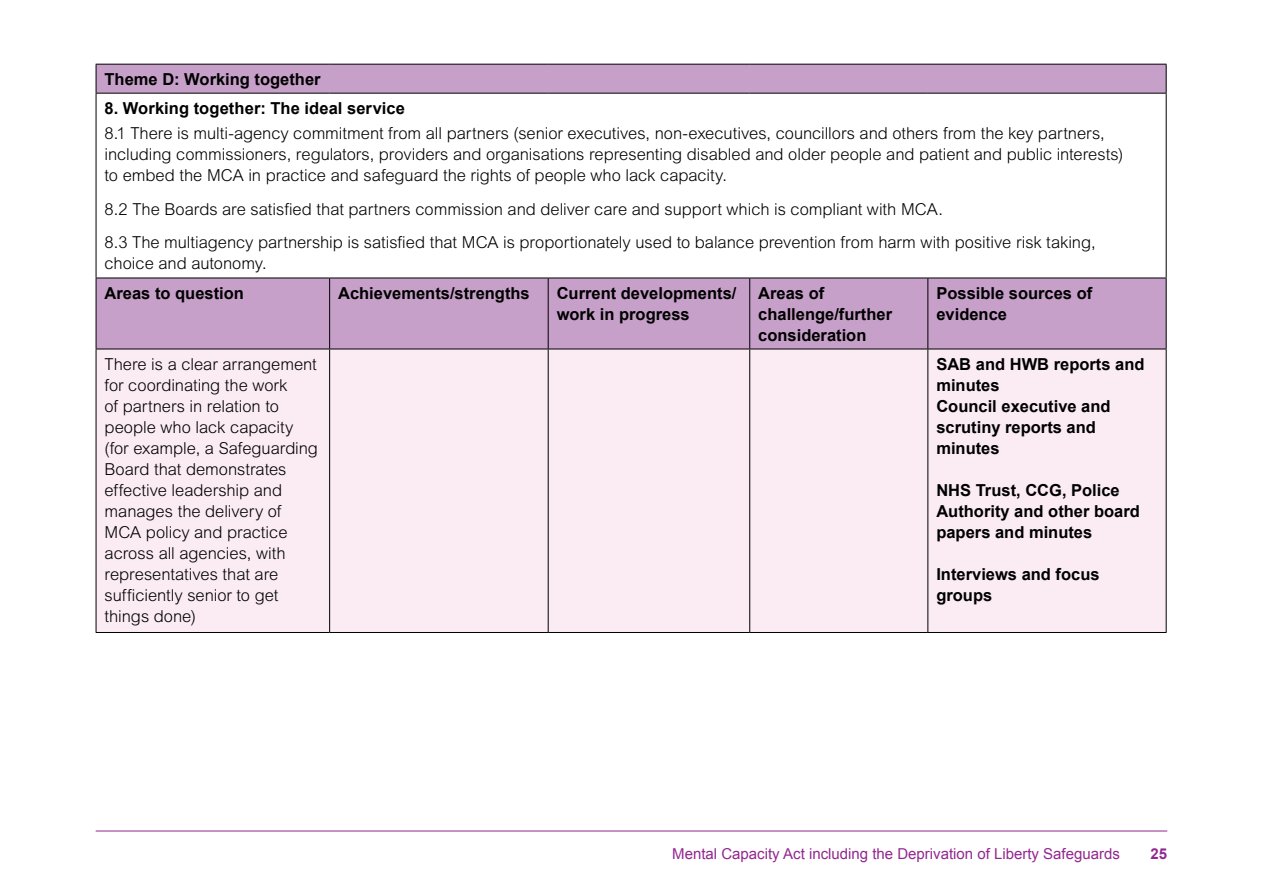
<style>
.page{position:relative;width:1263px;height:893px;background:#fff}
.page>*{position:absolute;margin:0;border:0;box-sizing:border-box;transform-origin:0 0}
.t1{font:300 16.5px/21px "Arial MT Std";color:#000}
.t2{font:700 16.5px/21px "Arial";color:#000}
.t3{font:15px "Arial";color:#92278f}
.t4{font:700 15px "Arial";color:#92278f}
</style>
<div class="page">
<hr style="left:96px;top:831px;width:1071px;height:1px;background:#92278f">
<div style="left:97px;top:65px;width:1069px;height:284px;background:#c7a0ca"></div>
<div style="left:96px;top:93px;width:1070px;height:185px;background:#fff"></div>
<div style="left:97px;top:350px;width:1069px;height:282px;background:#fbecf4"></div>
<hr style="left:329px;top:278px;width:1px;height:71px;background:#000">
<hr style="left:548px;top:278px;width:1px;height:71px;background:#000">
<hr style="left:927px;top:278px;width:1px;height:71px;background:#000">
<hr style="left:329px;top:349px;width:1px;height:283px;background:#000">
<hr style="left:548px;top:349px;width:1px;height:283px;background:#000">
<hr style="left:927px;top:349px;width:1px;height:283px;background:#000">
<hr style="left:1166px;top:349px;width:1px;height:283px;background:#000">
<hr style="left:96px;top:632px;width:234px;height:1px;background:#000">
<hr style="left:330px;top:632px;width:218px;height:1px;background:#000">
<hr style="left:548px;top:632px;width:202px;height:1px;background:#000">
<hr style="left:750px;top:632px;width:178px;height:1px;background:#000">
<hr style="left:928px;top:632px;width:238px;height:1px;background:#000">
<hr style="left:749px;top:278px;width:1px;height:71px;background:#000">
<hr style="left:96px;top:349px;width:1px;height:283px;background:#000">
<hr style="left:749px;top:349px;width:1px;height:283px;background:#000">
<hr style="left:96px;top:64px;width:234px;height:1px;background:#000">
<svg style="left:96px;top:65px;width:1px;height:28px"></svg>
<hr style="left:330px;top:64px;width:218px;height:1px;background:#000">
<hr style="left:548px;top:64px;width:202px;height:1px;background:#000">
<hr style="left:750px;top:64px;width:178px;height:1px;background:#000">
<hr style="left:928px;top:64px;width:238px;height:1px;background:#000">
<svg style="left:1166px;top:65px;width:1px;height:28px"></svg>
<hr style="left:96px;top:93px;width:234px;height:1px;background:#000">
<hr style="left:96px;top:94px;width:1px;height:184px;background:#000">
<hr style="left:330px;top:93px;width:218px;height:1px;background:#000">
<hr style="left:548px;top:93px;width:202px;height:1px;background:#000">
<hr style="left:750px;top:93px;width:178px;height:1px;background:#000">
<hr style="left:928px;top:93px;width:238px;height:1px;background:#000">
<hr style="left:1166px;top:94px;width:1px;height:184px;background:#000">
<hr style="left:96px;top:278px;width:234px;height:1px;background:#000">
<hr style="left:96px;top:278px;width:1px;height:71px;background:#000">
<hr style="left:330px;top:278px;width:218px;height:1px;background:#000">
<hr style="left:548px;top:278px;width:202px;height:1px;background:#000">
<hr style="left:750px;top:278px;width:178px;height:1px;background:#000">
<hr style="left:928px;top:278px;width:238px;height:1px;background:#000">
<hr style="left:1166px;top:278px;width:1px;height:71px;background:#000">
<hr style="left:96px;top:349px;width:234px;height:1px;background:#000">
<hr style="left:330px;top:349px;width:218px;height:1px;background:#000">
<hr style="left:548px;top:349px;width:202px;height:1px;background:#000">
<hr style="left:750px;top:349px;width:178px;height:1px;background:#000">
<hr style="left:928px;top:349px;width:238px;height:1px;background:#000">
<p class="t2" style="left:105px;top:69px;width:218px">Theme D: Working together</p>
<p class="t2" style="left:105px;top:98px;width:302px">8. Working together: The ideal service</p>
<p class="t1" style="left:105px;top:123px;width:1020px">8.1 There is multi-agency commitment from all partners (senior executives, non-executives, councillors and others from the key partners, including commissioners, regulators, providers and organisations representing disabled and older people and patient and public interests) to embed the MCA in practice and safeguard the rights of people who lack capacity.</p>
<p class="t1" style="left:105px;top:192px;width:992px;line-height:33.8px">8.2 The Boards are satisfied that partners commission and deliver care and support which is compliant with MCA.<br>8.3 The multiagency partnership is satisfied that MCA is proportionately used to balance prevention from harm with positive risk taking,</p>
<p class="t1" style="left:105px;top:253px;width:164px">choice and autonomy.</p>
<p class="t2" style="left:105px;top:283px;width:141px">Areas to question</p>
<p class="t2" style="left:338px;top:283px;width:193px">Achievements/strengths</p>
<p class="t2" style="left:557px;top:283px;width:181px">Current developments/ work in progress</p>
<p class="t2" style="left:758px;top:283px;width:135px">Areas of challenge/further consideration</p>
<p class="t2" style="left:936px;top:283px;width:157px">Possible sources of evidence</p>
<p class="t1" style="left:105px;top:353px;width:215px">There is a clear arrangement for coordinating the work<br>of partners in relation to people who lack capacity (for example, a Safeguarding<br>Board that demonstrates effective leadership and manages the delivery of<br>MCA policy and practice across all agencies, with representatives that are sufficiently senior to get things done)</p>
<p class="t2" style="left:936px;top:354px;width:210px">SAB and HWB reports and minutes<br>Council executive and scrutiny reports and minutes</p>
<p class="t2" style="left:936px;top:480px;width:205px">NHS Trust, CCG, Police<br>Authority and other board papers and minutes</p>
<p class="t2" style="left:936px;top:564px;width:165px">Interviews and focus groups</p>
<p class="t3" style="left:672px;top:844px;width:449px">Mental Capacity Act including the Deprivation of Liberty Safeguards</p>
<p class="t4" style="left:1150px;top:844px;width:18px">25</p>
</div>
